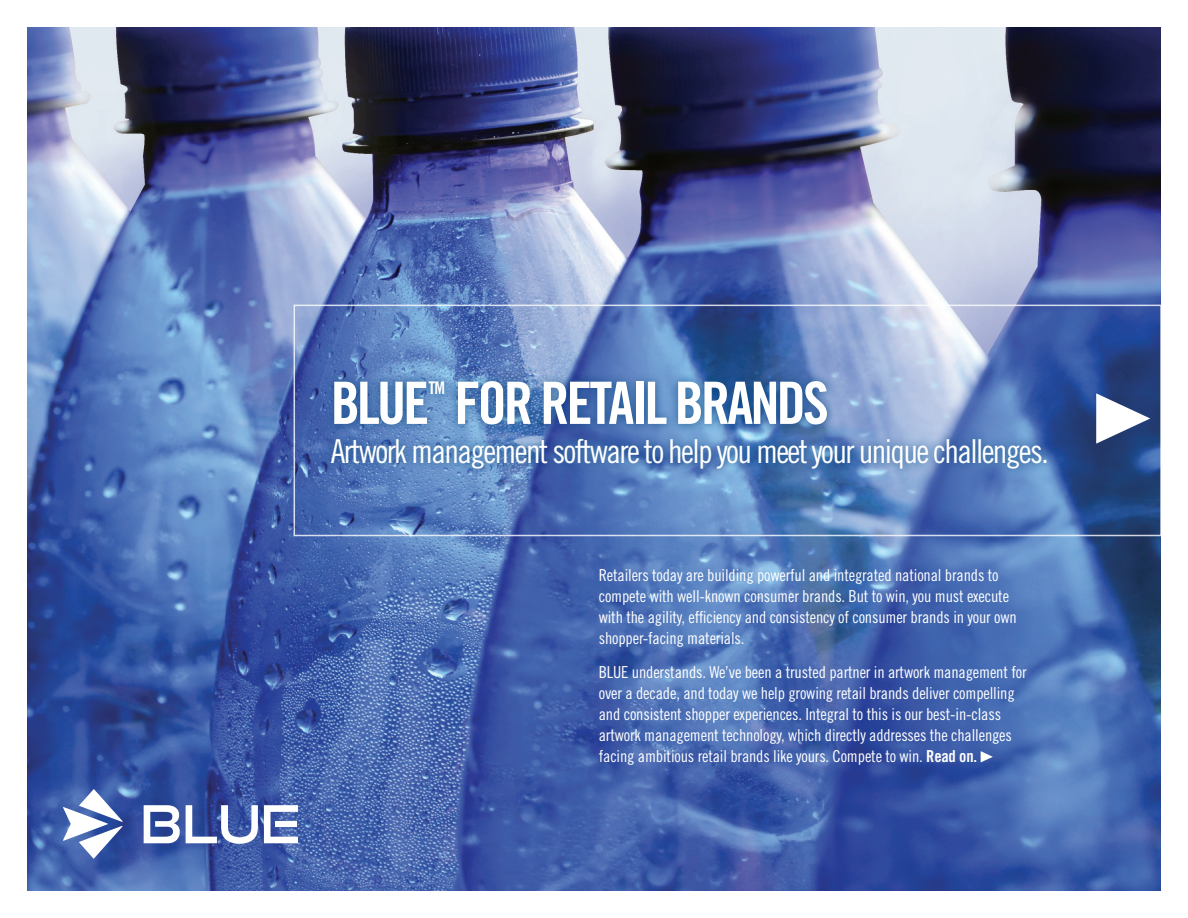
<style>
.page{position:relative;width:1188px;height:918px;background:#fff}
.page>*{position:absolute;margin:0;border:0;box-sizing:border-box;transform-origin:0 0}
.t1{font:58.5px "Trade Gothic Bold Cond Twenty";letter-spacing:-.05em;color:#fff}
.t2{font:33px "Trade Gothic Cond Eighteen";letter-spacing:-.05em;color:#fff}
.t3{font:17.55px "Trade Gothic Bold Cond Twenty";color:#fff}
.t4{font:16.5px/21px "Trade Gothic Cond Eighteen";letter-spacing:-.01em;color:#fff}
.s1{font-family:"Trade Gothic Bold Cond Twenty"}
</style>
<div class="page">
<img style="left:27px;top:27px;width:1134px;height:864px">
<div style="left:322px;top:371px;width:733px;height:106px;background:#094b82;opacity:.75"></div>
<svg style="left:1095px;top:392px;width:56px;height:53px"></svg>
<div style="left:294px;top:305px;width:868px;height:231px;border:2px solid #fff"></div>
<svg style="left:980px;top:750px;width:13px;height:14px"></svg>
<svg style="left:144px;top:805px;width:36px;height:38px"></svg>
<svg style="left:186px;top:805px;width:72px;height:39px"></svg>
<svg style="left:264px;top:805px;width:34px;height:38px"></svg>
<div style="left:275px;top:821px;width:22px;height:6px;background:#fff"></div>
<svg style="left:63px;top:789px;width:60px;height:70px"></svg>
<p class="t1" style="left:331px;top:368px;width:500px">BLUE FOR RETAIL BRANDS</p>
<p class="t3" style="left:429px;top:378px;width:18px">TM</p>
<p class="t2" style="left:331px;top:432px;width:719px">Artwork management software to help you meet your unique challenges.</p>
<p class="t4" style="left:599px;top:564px;width:420px">Retailers today are building powerful and integrated national brands to compete with well-known consumer brands. But to win, you must execute with the agility, efficiency and consistency of consumer brands in your own shopper-facing materials.</p>
<p class="t4" style="left:599px;top:662px;width:429px">BLUE understands. We’ve been a trusted partner in artwork management for over a decade, and today we help growing retail brands deliver compelling and consistent shopper experiences. Integral to this is our best-in-class artwork management technology, which directly addresses the challenges facing ambitious retail brands like yours. Compete to win. <span class="s1">Read on.</span></p>
</div>
